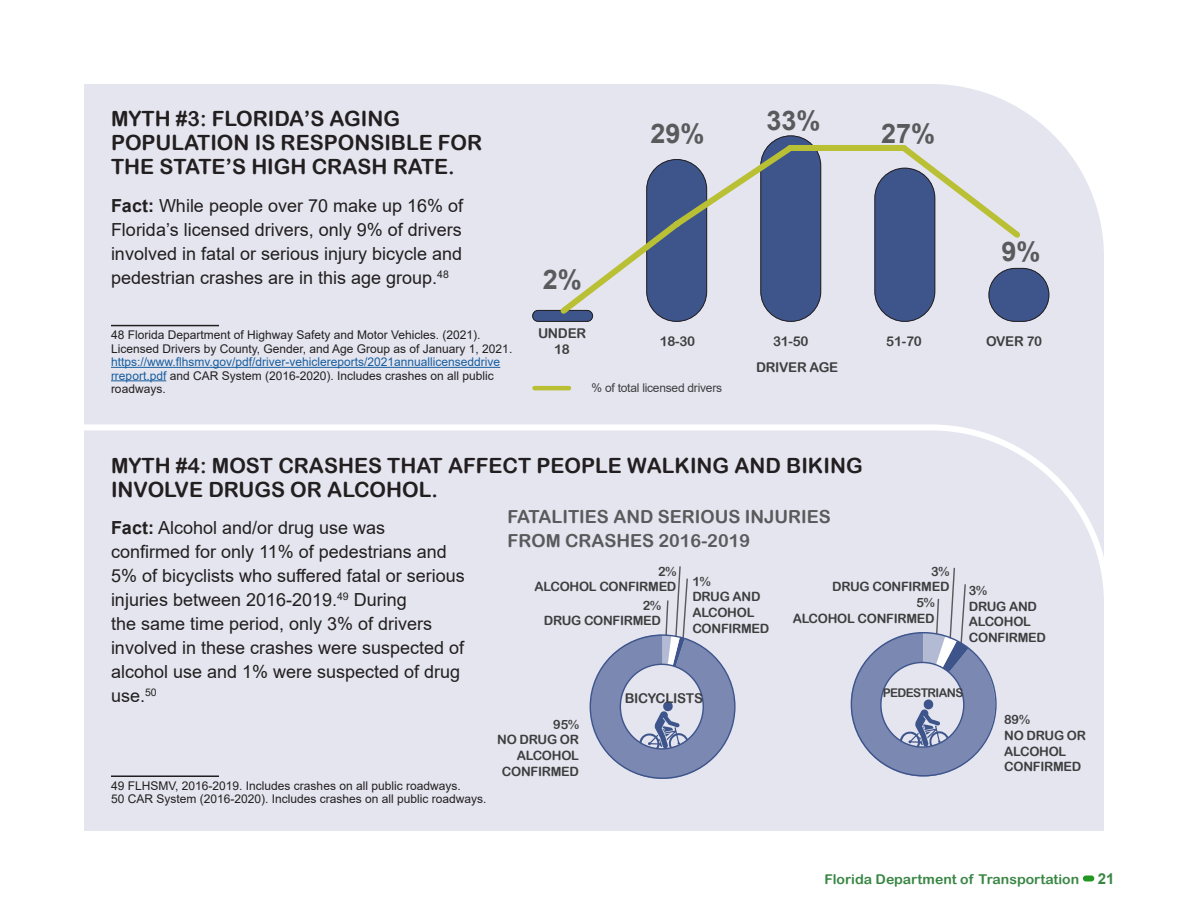
<style>
.page{position:relative;width:1188px;height:918px;background:#fff}
.page>*{position:absolute;margin:0;border:0;box-sizing:border-box;transform-origin:0 0}
.Label_Large{font:700 27px "Arial";color:#595a5c}
.Myth{font:21px/24px "Arial Rounded MT Bold";color:#231f20}
.Fact{font:18px/24px "Arial";color:#231f20;text-align:justify}
.Callout_title{font:18px/24px "Arial Rounded MT Bold";color:#595a5c}
.Label_small{font:13.5px/16.5px "Arial Rounded MT Bold";letter-spacing:-.02em;color:#3e3e3f;text-align:center}
.t1{font:13.5px "Arial Rounded MT Bold";color:#398644;scale:1.04 1}
.Label_small-2{font:12.9px/15.8px "Arial Rounded MT Bold";letter-spacing:-.02em;color:#3e3e3f}
.Footnotes{font:12px/13.5px "Arial";color:#231f20}
.Label_small-3{font:12px "Arial";letter-spacing:-.02em;color:#3e3e3f}
.Label_small-4{font:12px "Arial Rounded MT Bold";letter-spacing:-.05em;color:#3e3e3f}
.s1{font-weight:700}
.s2{color:#175d9e}
.s3{font-family:"Arial";font-weight:700;font-size:15px}
</style>
<div class="page">
<div style="left:84px;top:84px;width:1020px;height:337px;background:#e4e5ef"></div>
<hr style="left:111px;top:325px;width:108px;height:1px;background:#231f20">
<hr style="left:111px;top:367px;width:389px;height:1px;background:#175d9e">
<hr style="left:111px;top:380px;width:55px;height:1px;background:#175d9e">
<div style="left:84px;top:421px;width:1020px;height:410px;background:#e4e5ef"></div>
<div style="left:532px;top:310px;width:61px;height:12px;background:#3e558c;border-radius:6px"></div>
<div style="left:532px;top:310px;width:61px;height:12px;border:1px solid #231f20;border-radius:5px"></div>
<div style="left:989px;top:268px;width:60px;height:54px;background:#3e558c;border-radius:27px"></div>
<div style="left:989px;top:268px;width:60px;height:54px;border:1px solid #231f20;border-radius:27px"></div>
<div style="left:583px;top:362px;width:392px;height:31px;background:#e4e5ef"></div>
<svg style="left:555px;top:140px;width:471px;height:179px;background:#a9b1c5"></svg>
<hr style="left:534px;top:386px;width:35px;height:4px;background:#b9c033">
<svg style="left:582px;top:565px;width:161px;height:223px;background:#bec3d8"></svg>
<svg style="left:842px;top:566px;width:162px;height:220px;background:#bec4d8"></svg>
<svg style="left:1086px;top:875px;width:5px;height:6px"></svg>
<p class="Myth" style="left:111px;top:107px;width:373px">MYTH #3: FLORIDA’S AGING<br>POPULATION IS RESPONSIBLE FOR<br>THE STATE’S HIGH CRASH RATE.</p>
<p class="Fact" style="left:111px;top:193px;width:354px"><span class="s1">Fact:</span> While people over 70 make up 16% of Florida’s licensed drivers, only 9% of drivers involved in fatal or serious injury bicycle and pedestrian crashes are in this age group.<sup>48</sup></p>
<p class="Footnotes" style="left:111px;top:328px;width:403px">48 Florida Department of Highway Safety and Motor Vehicles. (2021).<br>Licensed Drivers by County, Gender, and Age Group as of January 1, 2021. <span class="s2">https://www.flhsmv.gov/pdf/driver-vehiclereports/2021annuallicenseddrive rreport.pdf</span> and CAR System (2016-2020). Includes crashes on all public roadways.</p>
<p class="Label_Large" style="left:543px;top:261px;width:41px">2%</p>
<p class="Label_Large" style="left:650px;top:115px;width:56px">29%</p>
<p class="Label_Large" style="left:767px;top:101px;width:56px">33%</p>
<p class="Label_Large" style="left:881px;top:115px;width:56px">27%</p>
<p class="Label_Large" style="left:1001px;top:232px;width:41px">9%</p>
<p class="Label_small" style="left:538px;top:324px;width:50px">UNDER<br>18</p>
<p class="Label_small" style="left:660px;top:333px;width:37px">18-30</p>
<p class="Label_small" style="left:773px;top:333px;width:37px">31-50</p>
<p class="Label_small" style="left:886px;top:333px;width:37px">51-70</p>
<p class="Label_small" style="left:986px;top:333px;width:58px">OVER 70</p>
<p class="Label_small" style="left:756px;top:358px;width:83px">DRIVER AGE</p>
<p class="Label_small-3" style="left:592px;top:380px;width:132px">% of total licensed drivers</p>
<p class="Myth" style="left:111px;top:453px;width:753px">MYTH #4: MOST CRASHES THAT AFFECT PEOPLE WALKING AND BIKING<br>INVOLVE DRUGS OR ALCOHOL.</p>
<p class="Fact" style="left:111px;top:516px;width:355px;text-align:left"><span class="s1">Fact:</span> Alcohol and/or drug use was confirmed for only 11% of pedestrians and 5% of bicyclists who suffered fatal or serious injuries between 2016-2019.<sup>49</sup> During<br>the same time period, only 3% of drivers involved in these crashes were suspected of alcohol use and 1% were suspected of drug use.<sup>50</sup></p>
<p class="Callout_title" style="left:508px;top:504px;width:325px">FATALITIES AND SERIOUS INJURIES<br>FROM CRASHES 2016-2019</p>
<p class="Label_small-2" style="left:658px;top:563px;width:20px">2%</p>
<p class="Label_small-2" style="left:535px;top:579px;width:143px">ALCOHOL CONFIRMED</p>
<p class="Label_small-2" style="left:931px;top:563px;width:20px">3%</p>
<p class="Label_small-2" style="left:832px;top:579px;width:119px">DRUG CONFIRMED</p>
<p class="Label_small-2" style="left:916px;top:595px;width:20px">5%</p>
<p class="Label_small-2" style="left:793px;top:610px;width:143px">ALCOHOL CONFIRMED</p>
<p class="Label_small-2" style="left:692px;top:573px;width:20px">1%</p>
<p class="Label_small-2" style="left:692px;top:589px;width:79px">DRUG AND<br>ALCOHOL<br>CONFIRMED</p>
<p class="Label_small-2" style="left:969px;top:582px;width:20px">3%</p>
<p class="Label_small-2" style="left:969px;top:598px;width:79px">DRUG AND<br>ALCOHOL<br>CONFIRMED</p>
<p class="Label_small-2" style="left:643px;top:597px;width:20px">2%</p>
<p class="Label_small-2" style="left:544px;top:613px;width:119px">DRUG CONFIRMED</p>
<p class="Label_small-4" style="left:883px;top:686px;width:82px">PEDESTRIANS</p>
<p class="Label_small" style="left:625px;top:690px;width:80px">BICYCLISTS</p>
<p class="Footnotes" style="left:111px;top:779px;width:351px">49 FLHSMV, 2016-2019. Includes crashes on all public roadways.</p>
<p class="Footnotes" style="left:111px;top:792px;width:377px">50 CAR System (2016-2020). Includes crashes on all public roadways.</p>
<p class="Label_small-2" style="left:553px;top:716px;width:27px">95%</p>
<p class="Label_small-2" style="left:497px;top:732px;width:83px;text-align:right">NO DRUG OR<br>ALCOHOL<br>CONFIRMED</p>
<p class="Label_small-2" style="left:1004px;top:712px;width:27px">89%</p>
<p class="Label_small-2" style="left:1004px;top:727px;width:83px">NO DRUG OR<br>ALCOHOL<br>CONFIRMED</p>
<p class="t1" style="left:824px;top:871px;width:280px">Florida Department of Transportation <span class="s3">21</span></p>
</div>
